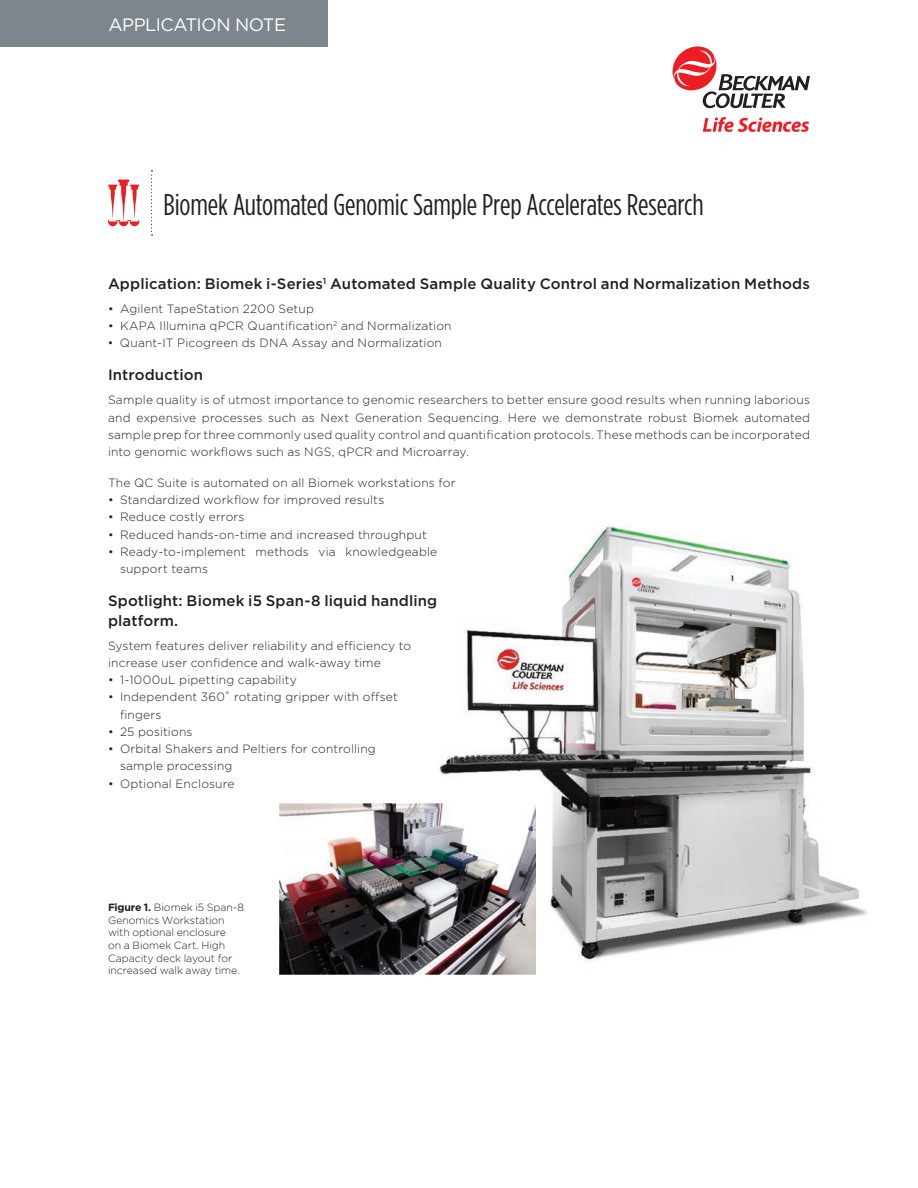
<style>
.page{position:relative;width:918px;height:1188px;background:#fff}
.page>*{position:absolute;margin:0;border:0;box-sizing:border-box;transform-origin:0 0}
.t1{font:30px "Gotham Condensed";letter-spacing:-.005em;color:#231f20}
.t2{font:18px "Gotham";letter-spacing:-.03em;color:#fff}
.t3{font:500 15px/19.5px "Gotham";letter-spacing:.01em;color:#231f20}
.t4{font:300 12px/17.2px "Gotham";letter-spacing:.015em;color:#231f20}
.t5{font:300 10.5px/12.6px "Gotham";letter-spacing:-.005em;color:#231f20}
.s1{font-weight:700}
</style>
<div class="page">
<svg style="left:151px;top:170px;width:2px;height:65px"></svg>
<svg style="left:108px;top:180px;width:31px;height:46px"></svg>
<div style="left:0;top:0;width:328px;height:46px;background:#7e868d"></div>
<img style="left:437px;top:521px;width:431px;height:453px">
<img style="left:280px;top:804px;width:255px;height:170px">
<svg style="left:673px;top:46px;width:137px;height:62px"></svg>
<svg style="left:703px;top:117px;width:106px;height:15px"></svg>
<h2 class="t2" style="left:109px;top:13px;width:179px">APPLICATION NOTE</h2>
<h1 class="t1" style="left:164px;top:187px;width:542px">Biomek Automated Genomic Sample Prep Accelerates Research</h1>
<p class="t3" style="left:108px;top:274px;width:704px">Application: Biomek i-Series<sup>1</sup> Automated Sample Quality Control and Normalization Methods</p>
<p class="t4" style="left:108px;top:300px;width:207px">• Agilent TapeStation 2200 Setup</p>
<p class="t4" style="left:108px;top:317px;width:345px">• KAPA Illumina qPCR Quantification<sup>2</sup> and Normalization</p>
<p class="t4" style="left:108px;top:334px;width:335px">• Quant-IT Picogreen ds DNA Assay and Normalization</p>
<p class="t3" style="left:108px;top:365px;width:97px">Introduction</p>
<p class="t4" style="left:108px;top:391px;width:703px;text-align:justify">Sample quality is of utmost importance to genomic researchers to better ensure good results when running laborious and expensive processes such as Next Generation Sequencing. Here we demonstrate robust Biomek automated sample prep for three commonly used quality control and quantification protocols. These methods can be incorporated into genomic workflows such as NGS, qPCR and Microarray.</p>
<p class="t4" style="left:108px;top:474px;width:349px">The QC Suite is automated on all Biomek workstations for</p>
<p class="t4" style="left:108px;top:491px;width:278px">• Standardized workflow for improved results</p>
<p class="t4" style="left:108px;top:508px;width:138px">• Reduce costly errors</p>
<p class="t4" style="left:108px;top:526px;width:320px">• Reduced hands-on-time and increased throughput</p>
<p class="t4" style="left:120px;top:543px;width:319px;text-indent:-12px">• Ready-to-implement methods via knowledgeable support teams</p>
<p class="t3" style="left:108px;top:591px;width:331px">Spotlight: Biomek i5 Span-8 liquid handling platform.</p>
<p class="t4" style="left:108px;top:637px;width:305px">System features deliver reliability and efficiency to increase user confidence and walk-away time</p>
<p class="t4" style="left:108px;top:671px;width:190px">• 1-1000uL pipetting capability</p>
<p class="t4" style="left:120px;top:688px;width:279px;text-indent:-12px">• Independent 360˚ rotating gripper with offset fingers</p>
<p class="t4" style="left:108px;top:723px;width:86px">• 25 positions</p>
<p class="t4" style="left:120px;top:740px;width:257px;text-indent:-12px">• Orbital Shakers and Peltiers for controlling sample processing</p>
<p class="t4" style="left:108px;top:775px;width:128px">• Optional Enclosure</p>
<p class="t5" style="left:108px;top:901px;width:138px"><span class="s1">Figure 1.</span> Biomek i5 Span-8<br>Genomics Workstation with optional enclosure<br>on a Biomek Cart. High<br>Capacity deck layout for increased walk away time.</p>
</div>
